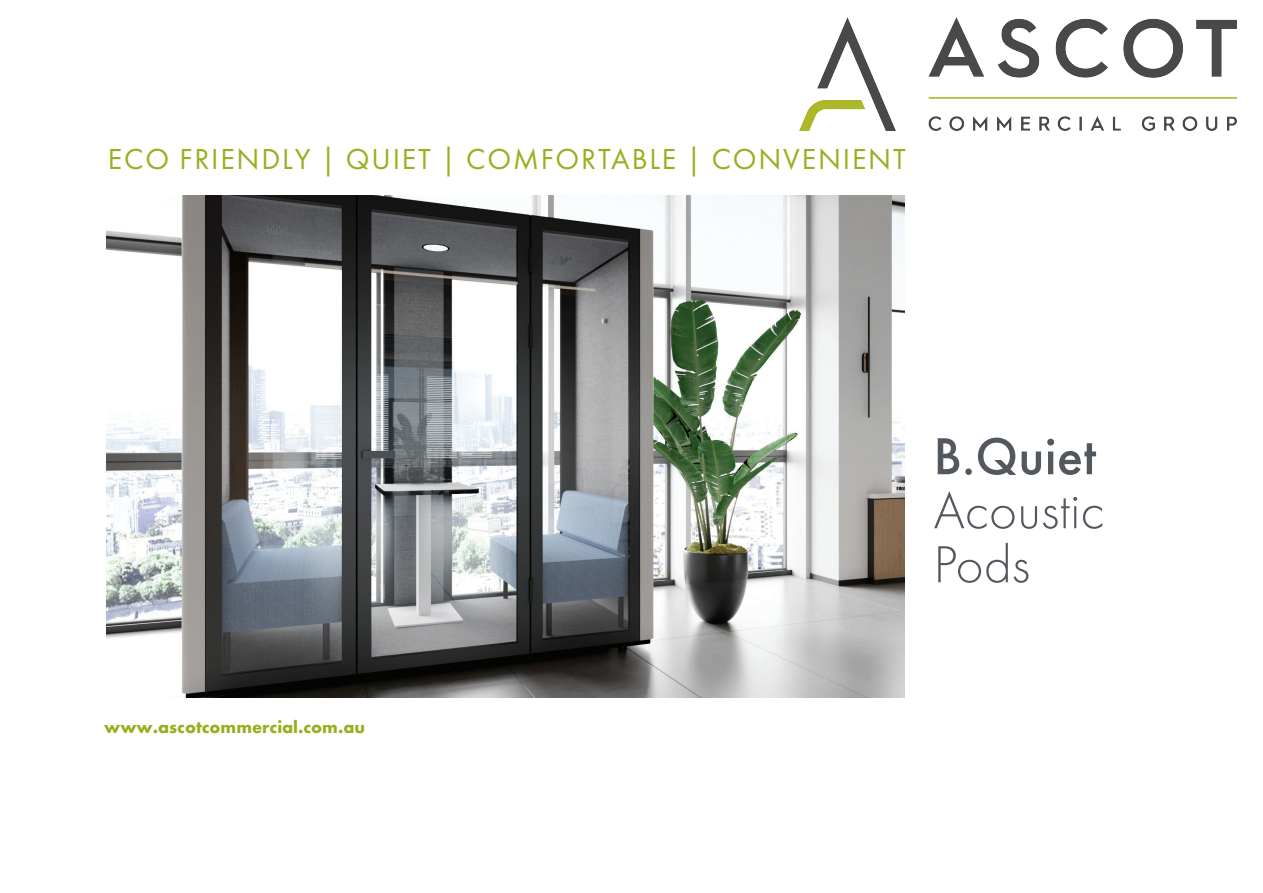
<style>
.page{position:relative;width:1263px;height:893px;background:#fff}
.page>*{position:absolute;margin:0;border:0;box-sizing:border-box;transform-origin:0 0}
.t1{font:300 54px "Futura PT";letter-spacing:.005em;color:#53575e}
.t2{font:500 54px "Futura PT";letter-spacing:.005em;color:#53575e}
.t3{font:30px "Futura PT";letter-spacing:.06em;color:#9bae1f}
.t4{font:700 18px "Futura PT";color:#9bae1f}
</style>
<div class="page">
<img style="left:106px;top:196px;width:798px;height:501px">
<img style="left:799px;top:17px;width:437px;height:113px">
<p class="t3" style="left:108px;top:141px;width:799px">ECO FRIENDLY | QUIET | COMFORTABLE | CONVENIENT</p>
<p class="t4" style="left:104px;top:715px;width:262px">www.ascotcommercial.com.au</p>
<p class="t2" style="left:933px;top:424px;width:164px">B.Quiet</p>
<p class="t1" style="left:933px;top:480px;width:172px">Acoustic</p>
<p class="t1" style="left:933px;top:534px;width:98px">Pods</p>
</div>
